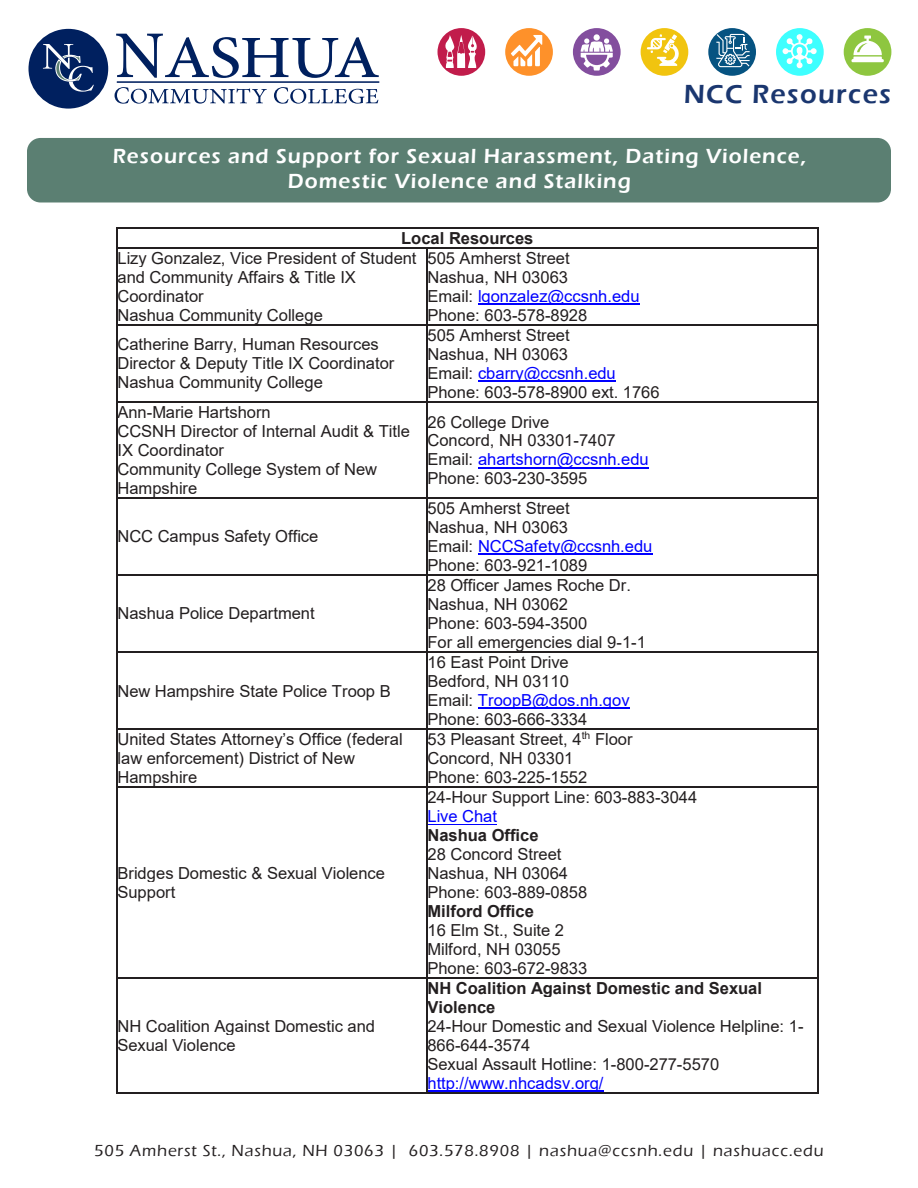
<style>
.page{position:relative;width:918px;height:1188px;background:#fff}
.page>*{position:absolute;margin:0;border:0;box-sizing:border-box;transform-origin:0 0}
.t1{font:600 27px "Eras ITC";letter-spacing:.05em;color:#00205f}
.t2{font:600 21px/25.2px "Eras ITC";letter-spacing:.05em;color:#fff;text-align:center}
.t3{font:16.5px/18.9px "Arial";color:#231f20}
.t4{font:500 16.5px "Eras ITC";letter-spacing:.05em;color:#231f20}
.s1{font-weight:700}
.s2{color:#00f}
</style>
<div class="page">
<div style="left:28px;top:29px;width:80px;height:80px;background:#00205f;border-radius:50%"></div>
<svg style="left:43px;top:44px;width:51px;height:48px"></svg>
<hr style="left:117px;top:81px;width:262px;height:2px;background:#00205f">
<svg style="left:116px;top:34px;width:263px;height:44px"></svg>
<svg style="left:115px;top:87px;width:152px;height:17px"></svg>
<svg style="left:274px;top:87px;width:104px;height:17px"></svg>
<svg style="left:435px;top:26px;width:52px;height:52px"></svg>
<div style="left:433px;top:24px;width:56px;height:56px;border:4px solid #fff;border-radius:50%"></div>
<svg style="left:445px;top:35px;width:32px;height:32px"></svg>
<svg style="left:503px;top:26px;width:52px;height:52px"></svg>
<div style="left:501px;top:24px;width:56px;height:56px;border:4px solid #fff;border-radius:50%"></div>
<svg style="left:511px;top:35px;width:31px;height:31px"></svg>
<svg style="left:571px;top:26px;width:52px;height:52px"></svg>
<div style="left:569px;top:24px;width:56px;height:56px;border:4px solid #fff;border-radius:50%"></div>
<svg style="left:581px;top:34px;width:32px;height:36px"></svg>
<svg style="left:639px;top:26px;width:51px;height:52px"></svg>
<div style="left:637px;top:24px;width:55px;height:56px;border:4px solid #fff;border-radius:50%"></div>
<svg style="left:647px;top:34px;width:32px;height:32px"></svg>
<svg style="left:706px;top:26px;width:52px;height:52px"></svg>
<div style="left:704px;top:24px;width:56px;height:56px;border:4px solid #fff;border-radius:50%"></div>
<svg style="left:716px;top:34px;width:34px;height:33px"></svg>
<svg style="left:774px;top:26px;width:52px;height:52px"></svg>
<div style="left:772px;top:24px;width:56px;height:56px;border:4px solid #fff;border-radius:50%"></div>
<svg style="left:783px;top:34px;width:34px;height:35px"></svg>
<svg style="left:842px;top:26px;width:51px;height:52px"></svg>
<div style="left:840px;top:24px;width:56px;height:56px;border:4px solid #fff;border-radius:50%"></div>
<svg style="left:851px;top:36px;width:33px;height:26px"></svg>
<div style="left:27px;top:138px;width:864px;height:64px;background:#5b7f72;border-radius:14px"></div>
<hr style="left:117px;top:227px;width:700px;height:1px;background:#231f20">
<hr style="left:478px;top:304px;width:162px;height:1px;background:#00f">
<svg style="left:116px;top:227px;width:1px;height:21px"></svg>
<hr style="left:117px;top:247px;width:309px;height:1px;background:#231f20">
<hr style="left:427px;top:247px;width:390px;height:1px;background:#231f20">
<svg style="left:817px;top:227px;width:1px;height:21px"></svg>
<hr style="left:116px;top:248px;width:1px;height:76px;background:#231f20">
<hr style="left:426px;top:248px;width:1px;height:76px;background:#231f20">
<hr style="left:817px;top:248px;width:1px;height:76px;background:#231f20">
<hr style="left:478px;top:381px;width:138px;height:1px;background:#00f">
<hr style="left:117px;top:324px;width:309px;height:1px;background:#231f20">
<hr style="left:427px;top:324px;width:390px;height:1px;background:#231f20">
<hr style="left:116px;top:325px;width:1px;height:76px;background:#231f20">
<hr style="left:426px;top:325px;width:1px;height:76px;background:#231f20">
<hr style="left:817px;top:325px;width:1px;height:76px;background:#231f20">
<hr style="left:478px;top:467px;width:171px;height:1px;background:#00f">
<hr style="left:117px;top:401px;width:309px;height:2px;background:#231f20">
<hr style="left:427px;top:401px;width:390px;height:2px;background:#231f20">
<hr style="left:116px;top:403px;width:1px;height:94px;background:#231f20">
<hr style="left:426px;top:403px;width:1px;height:94px;background:#231f20">
<hr style="left:817px;top:403px;width:1px;height:94px;background:#231f20">
<hr style="left:478px;top:554px;width:174px;height:1px;background:#00f">
<hr style="left:117px;top:497px;width:309px;height:1px;background:#231f20">
<hr style="left:427px;top:497px;width:390px;height:1px;background:#231f20">
<hr style="left:116px;top:498px;width:1px;height:76px;background:#231f20">
<hr style="left:426px;top:498px;width:1px;height:76px;background:#231f20">
<hr style="left:817px;top:498px;width:1px;height:76px;background:#231f20">
<hr style="left:117px;top:574px;width:309px;height:2px;background:#231f20">
<hr style="left:427px;top:574px;width:390px;height:2px;background:#231f20">
<hr style="left:116px;top:576px;width:1px;height:75px;background:#231f20">
<hr style="left:426px;top:576px;width:1px;height:75px;background:#231f20">
<hr style="left:817px;top:576px;width:1px;height:75px;background:#231f20">
<hr style="left:478px;top:708px;width:152px;height:1px;background:#00f">
<hr style="left:117px;top:651px;width:309px;height:2px;background:#231f20">
<hr style="left:427px;top:651px;width:390px;height:2px;background:#231f20">
<hr style="left:116px;top:653px;width:1px;height:76px;background:#231f20">
<hr style="left:426px;top:653px;width:1px;height:76px;background:#231f20">
<hr style="left:817px;top:653px;width:1px;height:76px;background:#231f20">
<hr style="left:117px;top:729px;width:309px;height:1px;background:#231f20">
<hr style="left:427px;top:729px;width:390px;height:1px;background:#231f20">
<hr style="left:116px;top:730px;width:1px;height:57px;background:#231f20">
<hr style="left:426px;top:730px;width:1px;height:57px;background:#231f20">
<hr style="left:817px;top:730px;width:1px;height:57px;background:#231f20">
<hr style="left:427px;top:824px;width:70px;height:1px;background:#00f">
<hr style="left:117px;top:787px;width:309px;height:1px;background:#231f20">
<hr style="left:427px;top:787px;width:390px;height:1px;background:#231f20">
<hr style="left:116px;top:788px;width:1px;height:189px;background:#231f20">
<hr style="left:426px;top:788px;width:1px;height:189px;background:#231f20">
<hr style="left:817px;top:788px;width:1px;height:189px;background:#231f20">
<hr style="left:427px;top:1091px;width:177px;height:1px;background:#00f">
<hr style="left:117px;top:977px;width:309px;height:1px;background:#231f20">
<hr style="left:427px;top:977px;width:390px;height:1px;background:#231f20">
<hr style="left:116px;top:978px;width:1px;height:114px;background:#231f20">
<hr style="left:117px;top:1092px;width:309px;height:1px;background:#231f20">
<hr style="left:426px;top:978px;width:1px;height:114px;background:#231f20">
<hr style="left:427px;top:1092px;width:390px;height:1px;background:#231f20">
<hr style="left:817px;top:978px;width:1px;height:114px;background:#231f20">
<h1 class="t1" style="left:684px;top:79px;width:209px">NCC Resources</h1>
<p class="t2" style="left:113px;top:143px;width:695px">Resources and Support for Sexual Harassment, Dating Violence,<br>Domestic Violence and Stalking</p>
<p class="t3" style="left:117px;top:228px;width:418px;text-indent:284px"><span class="s1">Local Resources<br></span>Lizy Gonzalez, Vice President of Student<br>and Community Affairs &amp; Title IX<br>Coordinator<br>Nashua Community College</p>
<p class="t3" style="left:427px;top:249px;width:214px">505 Amherst Street<br>Nashua, NH 03063<br>Email: <span class="s2">lgonzalez@ccsnh.edu<br></span>Phone: 603-578-8928</p>
<p class="t3" style="left:117px;top:335px;width:279px">Catherine Barry, Human Resources<br>Director &amp; Deputy Title IX Coordinator<br>Nashua Community College</p>
<p class="t3" style="left:427px;top:326px;width:234px">505 Amherst Street<br>Nashua, NH 03063<br>Email: <span class="s2">cbarry@ccsnh.edu<br></span>Phone: 603-578-8900 ext. 1766</p>
<p class="t3" style="left:117px;top:403px;width:294px">Ann-Marie Hartshorn<br>CCSNH Director of Internal Audit &amp; Title<br>IX Coordinator<br>Community College System of New<br>Hampshire</p>
<p class="t3" style="left:427px;top:412px;width:223px">26 College Drive<br>Concord, NH 03301-7407<br>Email: <span class="s2">ahartshorn@ccsnh.edu<br></span>Phone: 603-230-3595</p>
<p class="t3" style="left:117px;top:527px;width:202px">NCC Campus Safety Office</p>
<p class="t3" style="left:427px;top:499px;width:226px">505 Amherst Street<br>Nashua, NH 03063<br>Email: <span class="s2">NCCSafety@ccsnh.edu<br></span>Phone: 603-921-1089</p>
<p class="t3" style="left:117px;top:604px;width:199px">Nashua Police Department</p>
<p class="t3" style="left:117px;top:681px;width:275px">New Hampshire State Police Troop B</p>
<p class="t3" style="left:427px;top:576px;width:220px">28 Officer James Roche Dr.<br>Nashua, NH 03062<br>Phone: 603-594-3500<br>For all emergencies dial 9-1-1</p>
<p class="t3" style="left:427px;top:653px;width:204px">16 East Point Drive<br>Bedford, NH 03110<br>Email: <span class="s2">TroopB@dos.nh.gov<br></span>Phone: 603-666-3334</p>
<p class="t3" style="left:117px;top:730px;width:287px">United States Attorney’s Office (federal law enforcement) District of New<br>Hampshire</p>
<p class="t3" style="left:427px;top:730px;width:207px">53 Pleasant Street, 4<sup>th</sup> Floor<br>Concord, NH 03301<br>Phone: 603-225-1552</p>
<p class="t3" style="left:117px;top:864px;width:269px">Bridges Domestic &amp; Sexual Violence<br>Support</p>
<p class="t3" style="left:117px;top:1016px;width:259px">NH Coalition Against Domestic and<br>Sexual Violence</p>
<p class="t3" style="left:427px;top:788px;width:271px">24-Hour Support Line: 603-883-3044<br><span class="s2">Live Chat<br></span><span class="s1">Nashua Office<br></span>28 Concord Street<br>Nashua, NH 03064<br>Phone: 603-889-0858<br><span class="s1">Milford Office<br></span>16 Elm St., Suite 2<br>Milford, NH 03055<br>Phone: 603-672-9833</p>
<p class="t3" style="left:427px;top:979px;width:378px"><span class="s1">NH Coalition Against Domestic and Sexual<br>Violence<br></span>24-Hour Domestic and Sexual Violence Helpline: 1-<br>866-644-3574<br>Sexual Assault Hotline: 1-800-277-5570 <span class="s2">http://www.nhcadsv.org/</span></p>
<p class="t3" style="left:463px;top:1138px;width:11px">1</p>
<p class="t4" style="left:94px;top:1141px;width:731px">505 Amherst St., Nashua, NH 03063 | 603.578.8908 | nashua@ccsnh.edu | nashuacc.edu</p>
</div>
